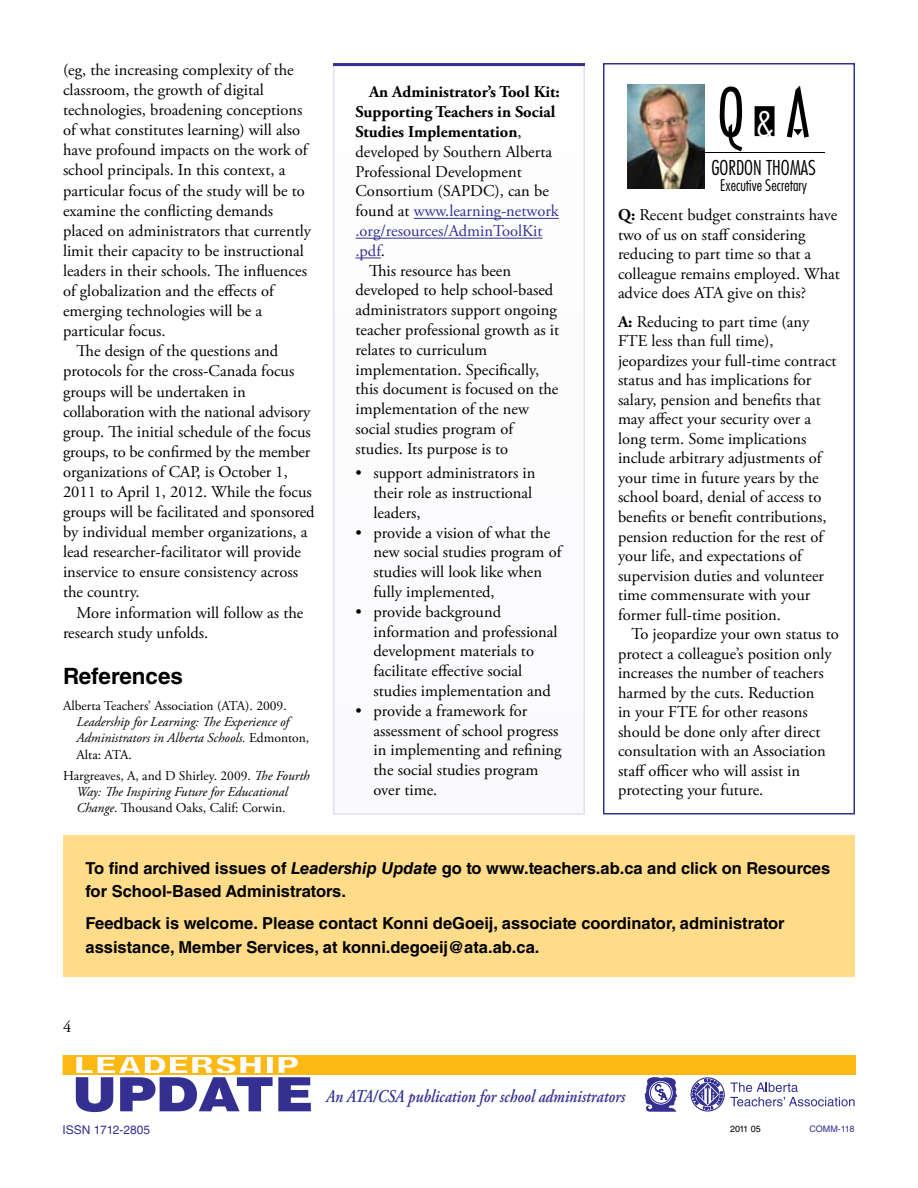
<style>
.page{position:relative;width:918px;height:1188px;background:#fff}
.page>*{position:absolute;margin:0;border:0;box-sizing:border-box;transform-origin:0 0}
.t1{font:64.2px "Architecture Plain";color:#000}
.t2{font:700 22.5px "Helvetica LT Std";color:#000}
.t3{font:300 condensed 19.95px "Futura Std";color:#000}
.t4{font:italic 600 18px "Adobe Garamond Pro";color:#333092;scale:.85 1}
.t5{font:16.5px/19.5px "Adobe Garamond Pro";color:#000}
.t6{font:700 16.5px/23.2px "Helvetica LT Std";color:#000}
.t7{font:700 16.5px "Adobe Garamond Pro";color:#000}
.t8{font:16.5px "Adobe Garamond Pro";color:#333092}
.t9{font:300 condensed 15.6px "Futura Std";color:#000}
.t10{font:13.5px/16.4px "Adobe Garamond Pro";color:#000}
.t11{font:italic 13.5px/16.4px "Adobe Garamond Pro";color:#000}
.t12{font:12px "Helvetica LT Std";color:#333092}
.t13{font:9px "Helvetica LT Std";color:#333092}
.t14{font:9px "Helvetica LT Std";letter-spacing:-.04em;color:#000}
.s1{font-style:normal}
.s2{font-style:italic}
.s3{font-weight:400}
.s4{color:#000}
.s5{font-size:34.2px;color:#fff}
.s6{font-weight:700}
</style>
<div class="page">
<svg style="left:62px;top:1055px;width:794px;height:57px"></svg>
<div style="left:755px;top:107px;width:19px;height:29px;background:#000"></div>
<div style="left:755px;top:106px;width:19px;height:30px;border:1px solid #000"></div>
<hr style="left:628px;top:152px;width:197px;height:1px;background:#000">
<img style="left:627px;top:84px;width:78px;height:105px">
<div style="left:603px;top:63px;width:252px;height:751px;border:2px solid #333092"></div>
<hr style="left:414px;top:218px;width:145px;height:1px;background:#333092">
<hr style="left:356px;top:238px;width:187px;height:1px;background:#333092">
<svg style="left:356px;top:258px;width:25px;height:1px"></svg>
<hr style="left:333px;top:63px;width:252px;height:3px;background:#333092">
<div style="left:63px;top:835px;width:791px;height:141px;background:#fedc89"></div>
<p class="t5" style="left:63px;top:61px;width:232px">(eg, the increasing complexity of the</p>
<p class="t5" style="left:63px;top:81px;width:202px">classroom, the growth of digital</p>
<p class="t5" style="left:63px;top:101px;width:241px">technologies, broadening conceptions</p>
<p class="t5" style="left:63px;top:121px;width:239px">of what constitutes learning) will also</p>
<p class="t5" style="left:63px;top:141px;width:246px">have profound impacts on the work of</p>
<p class="t5" style="left:63px;top:161px;width:224px">school principals. In this context, a</p>
<p class="t5" style="left:63px;top:181px;width:243px">particular focus of the study will be to</p>
<p class="t5" style="left:63px;top:201px;width:212px">examine the conflicting demands</p>
<p class="t5" style="left:63px;top:221px;width:250px">placed on administrators that currently</p>
<p class="t5" style="left:63px;top:241px;width:243px">limit their capacity to be instructional</p>
<p class="t5" style="left:63px;top:262px;width:246px">leaders in their schools. The influences</p>
<p class="t5" style="left:63px;top:282px;width:212px">of globalization and the effects of</p>
<p class="t5" style="left:63px;top:302px;width:201px">emerging technologies will be a</p>
<p class="t5" style="left:63px;top:322px;width:104px">particular focus.</p>
<p class="t5" style="left:76px;top:342px;width:203px">The design of the questions and</p>
<p class="t5" style="left:63px;top:362px;width:233px">protocols for the cross-Canada focus</p>
<p class="t5" style="left:63px;top:382px;width:184px">groups will be undertaken in</p>
<p class="t5" style="left:63px;top:402px;width:249px">collaboration with the national advisory</p>
<p class="t5" style="left:63px;top:422px;width:249px">group. The initial schedule of the focus</p>
<p class="t5" style="left:63px;top:442px;width:249px">groups, to be confirmed by the member</p>
<p class="t5" style="left:63px;top:463px;width:226px">organizations of CAP, is October 1,</p>
<p class="t5" style="left:63px;top:483px;width:250px">2011 to April 1, 2012. While the focus</p>
<p class="t5" style="left:63px;top:503px;width:253px">groups will be facilitated and sponsored</p>
<p class="t5" style="left:63px;top:523px;width:246px">by individual member organizations, a</p>
<p class="t5" style="left:63px;top:543px;width:240px">lead researcher-facilitator will provide</p>
<p class="t5" style="left:63px;top:563px;width:237px">inservice to ensure consistency across</p>
<p class="t5" style="left:63px;top:583px;width:78px">the country.</p>
<p class="t5" style="left:76px;top:603px;width:229px">More information will follow as the</p>
<p class="t5" style="left:63px;top:623px;width:147px">research study unfolds.</p>
<h2 class="t2" style="left:63px;top:663px;width:122px">References</h2>
<p class="t10" style="left:63px;top:698px;width:225px">Alberta Teachers’ Association (ATA). 2009.</p>
<p class="t11" style="left:76px;top:714px;width:234px">Leadership for Learning: The Experience of<br>Administrators in Alberta Schools. <span class="s1">Edmonton,<br>Alta: ATA.</span></p>
<p class="t10" style="left:76px;top:768px;width:235px;text-indent:-14px">Hargreaves, A, and D Shirley. 2009. <span class="s2">The Fourth<br>Way: The Inspiring Future for Educational<br>Change</span>. Thousand Oaks, Calif: Corwin.</p>
<p class="t7" style="left:369px;top:83px;width:192px">An Administrator’s Tool Kit:</p>
<p class="t7" style="left:356px;top:102px;width:201px">Supporting Teachers in Social</p>
<p class="t7" style="left:356px;top:122px;width:168px">Studies Implementation<span class="s3">,</span></p>
<p class="t5" style="left:356px;top:142px;width:198px">developed by Southern Alberta</p>
<p class="t5" style="left:356px;top:162px;width:168px">Professional Development</p>
<p class="t5" style="left:356px;top:182px;width:195px">Consortium (SAPDC), can be</p>
<p class="t8" style="left:356px;top:201px;width:205px"><span class="s4">found at</span> www.learning-network</p>
<p class="t8" style="left:356px;top:221px;width:189px">.org/resources/AdminToolKit</p>
<p class="t8" style="left:356px;top:241px;width:31px">.pdf<span class="s4">.</span></p>
<p class="t5" style="left:369px;top:261px;width:144px">This resource has been</p>
<p class="t5" style="left:356px;top:281px;width:199px">developed to help school-based</p>
<p class="t5" style="left:356px;top:301px;width:203px">administrators support ongoing</p>
<p class="t5" style="left:356px;top:321px;width:205px">teacher professional growth as it</p>
<p class="t5" style="left:356px;top:340px;width:133px">relates to curriculum</p>
<p class="t5" style="left:356px;top:360px;width:185px">implementation. Specifically,</p>
<p class="t5" style="left:356px;top:380px;width:204px">this document is focused on the</p>
<p class="t5" style="left:356px;top:400px;width:175px">implementation of the new</p>
<p class="t5" style="left:356px;top:420px;width:159px">social studies program of</p>
<p class="t5" style="left:356px;top:439px;width:154px">studies. Its purpose is to</p>
<p class="t5" style="left:374px;top:464px;width:163px;text-indent:-18px">• support administrators in their role as instructional leaders,</p>
<p class="t5" style="left:374px;top:523px;width:190px;text-indent:-18px">• provide a vision of what the new social studies program of studies will look like when fully implemented,</p>
<p class="t5" style="left:374px;top:602px;width:186px;text-indent:-18px">• provide background information and professional development materials to facilitate effective social studies implementation and</p>
<p class="t5" style="left:374px;top:701px;width:190px;text-indent:-18px">• provide a framework for assessment of school progress in implementing and refining the social studies program over time.</p>
<h1 class="t1" style="left:718px;top:73px;width:94px">Q<span class="s5">&amp;</span>A</h1>
<p class="t3" style="left:711px;top:156px;width:106px">GORDON THOMAS</p>
<p class="t9" style="left:720px;top:176px;width:88px">Executive Secretary</p>
<p class="t5" style="left:618px;top:206px;width:224px"><span class="s6">Q:</span> Recent budget constraints have two of us on staff considering reducing to part time so that a colleague remains employed. What advice does ATA give on this?</p>
<p class="t5" style="left:618px;top:313px;width:220px"><span class="s6">A:</span> Reducing to part time (any<br>FTE less than full time), jeopardizes your full-time contract status and has implications for salary, pension and benefits that may affect your security over a long term. Some implications include arbitrary adjustments of your time in future years by the school board, denial of access to benefits or benefit contributions, pension reduction for the rest of your life, and expectations of supervision duties and volunteer time commensurate with your former full-time position.</p>
<p class="t5" style="left:618px;top:625px;width:222px;text-indent:13px">To jeopardize your own status to protect a colleague’s position only increases the number of teachers harmed by the cuts. Reduction<br>in your FTE for other reasons should be done only after direct consultation with an Association staff officer who will assist in protecting your future.</p>
<p class="t6" style="left:86px;top:856px;width:746px">To find archived issues of <span class="s2">Leadership Update</span> go to www.teachers.ab.ca and click on Resources for School-Based Administrators.</p>
<p class="t6" style="left:86px;top:912px;width:701px">Feedback is welcome. Please contact Konni deGoeij, associate coordinator, administrator assistance, Member Services, at konni.degoeij@ata.ab.ca.</p>
<p class="t5" style="left:63px;top:1017px;width:10px">4</p>
<p class="t4" style="left:326px;top:1086px;width:353px">An ATA/CSA publication for school administrators</p>
<p class="t12" style="left:63px;top:1123px;width:89px">ISSN 1712-2805</p>
<p class="t14" style="left:730px;top:1123px;width:32px">2011 05</p>
<p class="t13" style="left:809px;top:1123px;width:47px">COMM-118</p>
</div>
